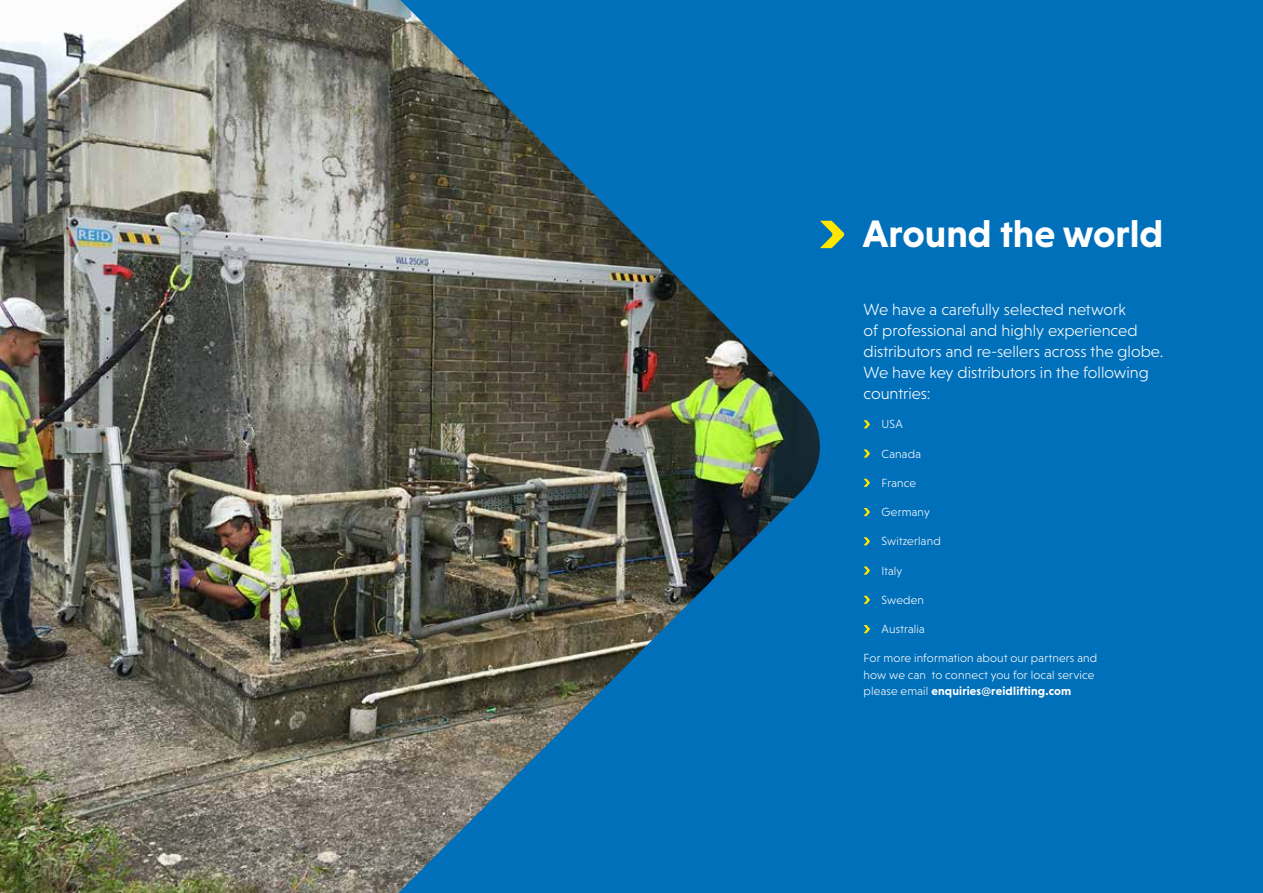
<style>
.page{position:relative;width:1263px;height:893px;background:#fff}
.page>*{position:absolute;margin:0;border:0;box-sizing:border-box;transform-origin:0 0}
.t1{font:700 39px "Niveau Grotesk";color:#fff}
.t2{font:300 16.5px/21px "Niveau Grotesk";color:#fff}
.t3{font:300 12px/16.5px "Niveau Grotesk";letter-spacing:.015em;color:#fff}
.s1{font-weight:700}
</style>
<div class="page">
<div style="left:821px;top:0;width:442px;height:893px;background:#0070ba"></div>
<img style="left:0;top:0;width:821px;height:893px">
<svg style="left:863px;top:420px;width:7px;height:8px"></svg>
<svg style="left:863px;top:449px;width:7px;height:9px"></svg>
<svg style="left:863px;top:479px;width:7px;height:8px"></svg>
<svg style="left:863px;top:508px;width:7px;height:8px"></svg>
<svg style="left:863px;top:537px;width:7px;height:8px"></svg>
<svg style="left:863px;top:566px;width:7px;height:9px"></svg>
<svg style="left:863px;top:596px;width:7px;height:8px"></svg>
<svg style="left:863px;top:625px;width:7px;height:8px"></svg>
<svg style="left:820px;top:221px;width:24px;height:27px"></svg>
<h1 class="t1" style="left:863px;top:211px;width:302px">Around the world</h1>
<h2 class="t2" style="left:863px;top:299px;width:302px">We have a carefully selected network<br>of professional and highly experienced distributors and re-sellers across the globe.<br>We have key distributors in the following countries:</h2>
<p class="t3" style="left:881px;top:416px;width:23px">USA</p>
<p class="t3" style="left:881px;top:445px;width:41px">Canada</p>
<p class="t3" style="left:881px;top:474px;width:36px">France</p>
<p class="t3" style="left:881px;top:504px;width:50px">Germany</p>
<p class="t3" style="left:881px;top:533px;width:61px">Switzerland</p>
<p class="t3" style="left:881px;top:562px;width:22px">Italy</p>
<p class="t3" style="left:881px;top:591px;width:44px">Sweden</p>
<p class="t3" style="left:881px;top:621px;width:45px">Australia</p>
<p class="t3" style="left:863px;top:650px;width:235px">For more information about our partners and how we can to connect you for local service please email <span class="s1">enquiries@reidlifting.com</span></p>
</div>
